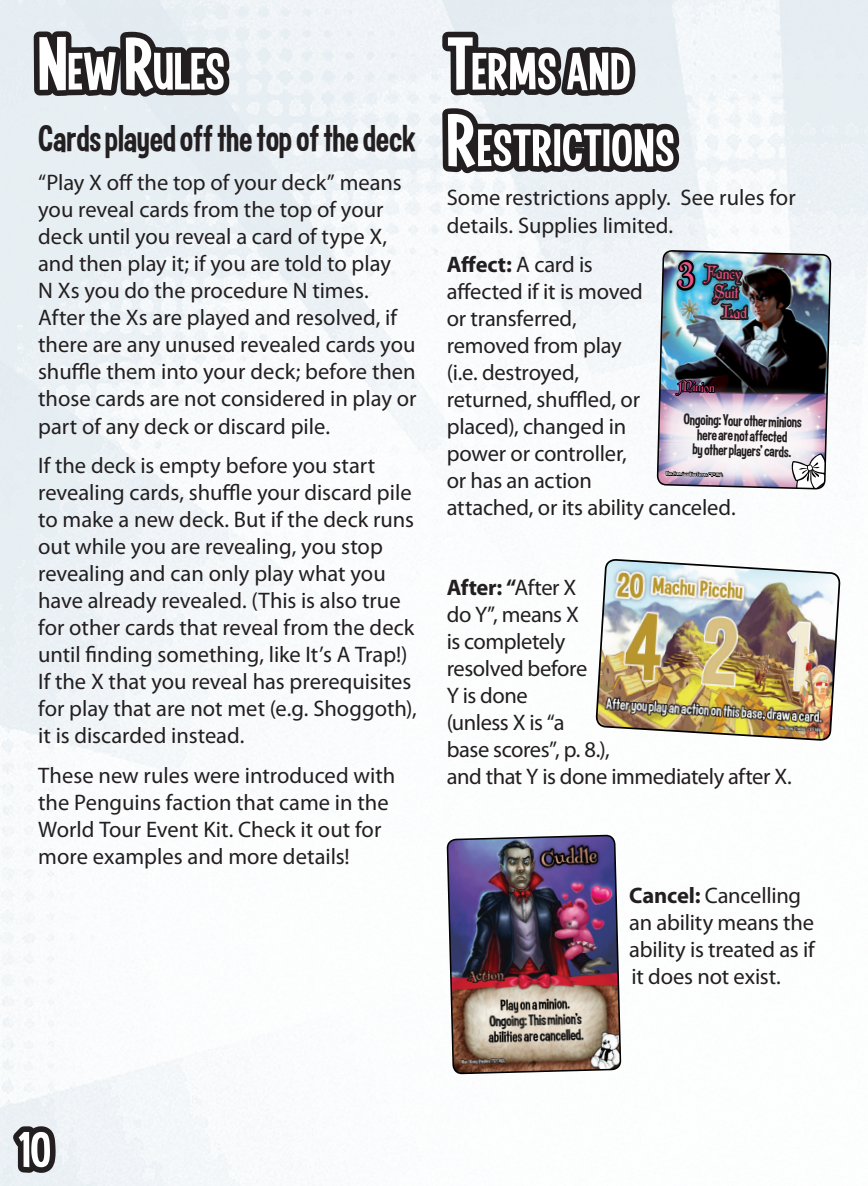
<style>
.page{position:relative;width:868px;height:1186px;background:#fff}
.page>*{position:absolute;margin:0;border:0;box-sizing:border-box;transform-origin:0 0}
.t1{font:56.7px/76.5px "Curse Casual JVE";letter-spacing:.01em;color:#fff}
.t2{font:54px "Curse Casual JVE";color:#fff}
.t3{font:40.5px "Curse Casual JVE";color:#231f20}
.t4{font:22.5px/27px "Myriad Pro";letter-spacing:-.005em;color:#231f20}
.t5{font:20.47px "Wish MF";color:#f05089}
.t6{font:16.65px/14.8px "Curse Casual JVE";color:#231f20;text-align:center}
.t7{font:16.65px "Wish MF";color:#f05089}
.t8{font:5.62px "Curse Casual JVE";color:#fff}
.s1{font-size:81px}
.s2{font-weight:700}
</style>
<div class="page">
<img style="left:0;top:0;width:867px;height:1185px">
<svg style="left:436px;top:0;width:250px;height:214px;background:#9d9fa2"></svg>
<img style="left:655px;top:249px;width:176px;height:241px">
<img style="left:447px;top:726px;width:173px;height:456px">
<img style="left:594px;top:527px;width:246px;height:245px">
<svg style="left:28px;top:2px;width:208px;height:157px;background:#a8acb0"></svg>
<svg style="left:0;top:1113px;width:64px;height:73px;background:#a3a6a9"></svg>
<img style="left:665px;top:251px;width:89px;height:237px">
<h1 class="t1" style="left:38px;top:33px;width:185px"><span class="s1">N</span>EW<span class="s1">R</span>ULES</h1>
<h3 class="t3" style="left:38px;top:117px;width:379px">Cards played off the top of the deck</h3>
<p class="t4" style="left:38px;top:169px;width:379px">“Play X off the top of your deck” means you reveal cards from the top of your deck until you reveal a card of type X, and then play it; if you are told to play<br>N Xs you do the procedure N times.<br>After the Xs are played and resolved, if there are any unused revealed cards you shuffle them into your deck; before then those cards are not considered in play or part of any deck or discard pile.</p>
<p class="t4" style="left:38px;top:452px;width:380px">If the deck is empty before you start revealing cards, shuffle your discard pile to make a new deck. But if the deck runs out while you are revealing, you stop revealing and can only play what you have already revealed. (This is also true for other cards that reveal from the deck until finding something, like It’s A Trap!)<br>If the X that you reveal has prerequisites for play that are not met (e.g. Shoggoth), it is discarded instead.</p>
<p class="t4" style="left:38px;top:761px;width:358px">These new rules were introduced with the Penguins faction that came in the World Tour Event Kit. Check it out for more examples and more details!</p>
<h1 class="t1" style="left:446px;top:33px;width:226px"><span class="s1">T</span>ERMS AND<br><span class="s1">R</span>ESTRICTIONS</h1>
<p class="t4" style="left:446px;top:184px;width:350px">Some restrictions apply. See rules for details. Supplies limited.</p>
<p class="t4" style="left:446px;top:251px;width:290px"><span class="s2">Affect:</span> A card is<br>affected if it is moved<br>or transferred,<br>removed from play<br>(i.e. destroyed,<br>returned, shuffled, or<br>placed), changed in<br>power or controller,<br>or has an action<br>attached, or its ability canceled.</p>
<p class="t5" style="left:705px;top:262px;width:38px;rotate:2deg">Fancy</p>
<p class="t5" style="left:713px;top:282px;width:26px;rotate:2deg">Suit</p>
<p class="t7" style="left:677px;top:378px;width:39px;rotate:2deg">Minion</p>
<p class="t6" style="left:683px;top:411px;width:120px;rotate:2deg">Ongoing: Your other minions here are not affected<br>by other players’ cards.</p>
<p class="t8" style="left:666px;top:470px;width:58px;rotate:2deg">Illus. Francisco Rico Torres. ™&amp;© AEG.</p>
<p class="t4" style="left:446px;top:573px;width:346px"><span class="s2">After: “</span>After X<br>do Y”, means X<br>is completely<br>resolved before<br>Y is done<br>(unless X is “a<br>base scores”, p. 8.),<br>and that Y is done immediately after X.</p>
<p class="t4" style="left:629px;top:882px;width:187px"><span class="s2">Cancel:</span> Cancelling an ability means the ability is treated as if it does not exist.</p>
<h2 class="t2" style="left:18px;top:1121px;width:34px">10</h2>
</div>
